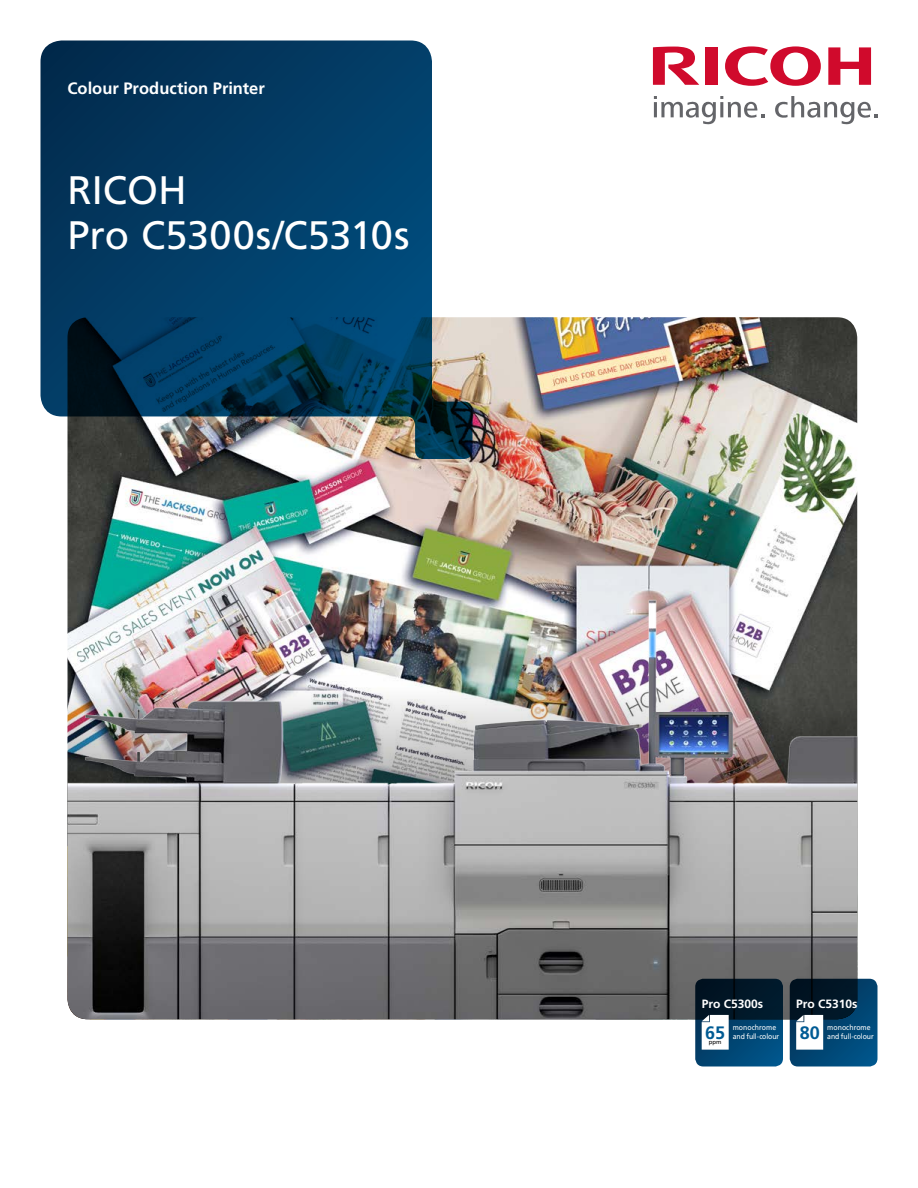
<style>
.page{position:relative;width:918px;height:1188px;background:#fff}
.page>*{position:absolute;margin:0;border:0;box-sizing:border-box;transform-origin:0 0}
.t1{font:39.75px/45px "Frutiger LT Std";color:#fff}
.t2{font:700 18px "Frutiger LT Std";color:#005b94}
.t3{font:700 16.5px "Frutiger LT Std";color:#fff}
.t4{font:700 12px "Frutiger LT Std";color:#fff}
.t5{font:7.5px "Frutiger LT Std";letter-spacing:-.005em;color:#fff;scale:.92 1}
.t6{font:6px "Frutiger LT Std";color:#000}
</style>
<div class="page">
<img style="left:68px;top:317px;width:789px;height:277px">
<img style="left:68px;top:594px;width:789px;height:425px">
<svg style="left:40px;top:40px;width:432px;height:419px;background:#245170"></svg>
<svg style="left:790px;top:979px;width:88px;height:87px;background:#023558"></svg>
<svg style="left:796px;top:1015px;width:27px;height:35px"></svg>
<svg style="left:695px;top:979px;width:88px;height:87px;background:#012f4e"></svg>
<svg style="left:702px;top:1015px;width:27px;height:35px"></svg>
<svg style="left:725px;top:46px;width:96px;height:40px"></svg>
<svg style="left:828px;top:47px;width:43px;height:38px"></svg>
<div style="left:705px;top:47px;width:13px;height:38px;background:#d00a2c"></div>
<svg style="left:653px;top:47px;width:46px;height:38px"></svg>
<svg style="left:654px;top:96px;width:110px;height:29px"></svg>
<svg style="left:775px;top:96px;width:103px;height:29px"></svg>
<h3 class="t3" style="left:68px;top:78px;width:199px">Colour Production Printer</h3>
<h1 class="t1" style="left:68px;top:168px;width:344px">RICOH<br>Pro C5300s/C5310s</h1>
<h3 class="t4" style="left:702px;top:997px;width:63px">Pro C5300s</h3>
<p class="t5" style="left:733px;top:1023px;width:49px">monochrome</p>
<h2 class="t2" style="left:705px;top:1022px;width:22px">65</h2>
<p class="t5" style="left:733px;top:1032px;width:52px">and full-colour</p>
<p class="t6" style="left:709px;top:1039px;width:14px">ppm</p>
<h3 class="t4" style="left:796px;top:997px;width:63px">Pro C5310s</h3>
<p class="t5" style="left:827px;top:1023px;width:49px">monochrome</p>
<h2 class="t2" style="left:800px;top:1022px;width:22px">80</h2>
<p class="t5" style="left:827px;top:1032px;width:52px">and full-colour</p>
</div>
